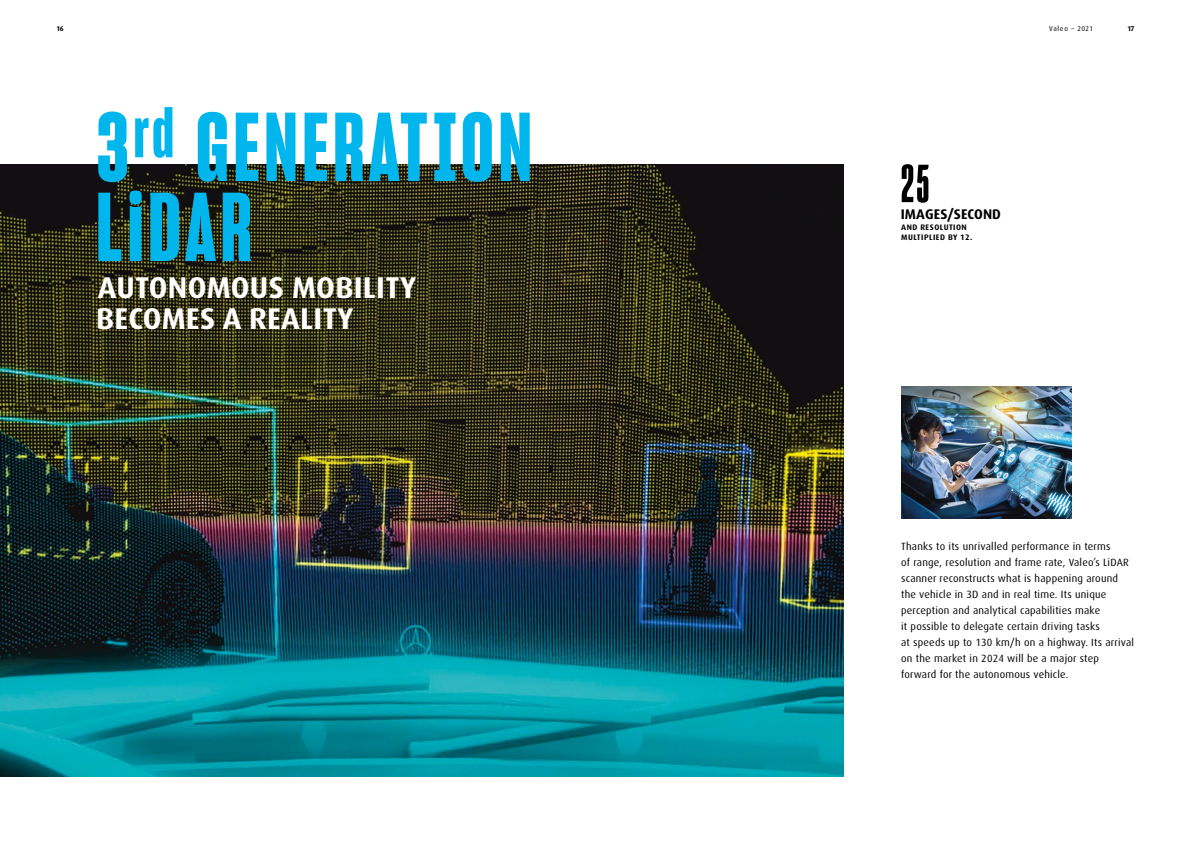
<style>
.page{position:relative;width:1191px;height:842px;background:#fff}
.page>*{position:absolute;margin:0;border:0;box-sizing:border-box;transform-origin:0 0}
.t1{font:95px/80px "Sharp Grotesk TRIAL Bold 12";letter-spacing:.05em;color:#00b6ed}
.t2{font:52px "Sharp Grotesk Bold 10";color:#000}
.t3{font:700 30px/31px "Dax OT";letter-spacing:.01em;color:#fff}
.t4{font:700 14px "Dax OT";letter-spacing:.01em;color:#000}
.t5{font:10.5px/16px "Dax OT";letter-spacing:.02em;color:#000}
.t6{font:700 8px/10px "Dax OT";letter-spacing:.06em;color:#000}
.t7{font:7px "Dax OT";letter-spacing:.1em;color:#000}
.t8{font:700 7px "Dax OT";color:#000}
</style>
<div class="page">
<img style="left:901px;top:387px;width:170px;height:132px">
<img style="left:0;top:165px;width:843px;height:612px">
<p class="t8" style="left:57px;top:24px;width:8px">16</p>
<p class="t7" style="left:1049px;top:24px;width:45px">Valeo – 2021</p>
<p class="t8" style="left:1127px;top:24px;width:8px">17</p>
<h1 class="t1" style="left:96px;top:105px;width:437px">3<sup>rd</sup> GENERATION<br>LiDAR</h1>
<h3 class="t3" style="left:96px;top:272px;width:321px">AUTONOMOUS MOBILITY<br>BECOMES A REALITY</h3>
<h2 class="t2" style="left:901px;top:152px;width:30px">25</h2>
<h3 class="t4" style="left:900px;top:205px;width:102px">IMAGES/SECOND</h3>
<p class="t6" style="left:901px;top:222px;width:73px">AND RESOLUTION<br>MULTIPLIED BY 12.</p>
<p class="t5" style="left:901px;top:539px;width:234px">Thanks to its unrivalled performance in terms<br>of range, resolution and frame rate, Valeo’s LiDAR scanner reconstructs what is happening around the vehicle in 3D and in real time. Its unique perception and analytical capabilities make<br>it possible to delegate certain driving tasks<br>at speeds up to 130 km/h on a highway. Its arrival on the market in 2024 will be a major step forward for the autonomous vehicle.</p>
</div>
